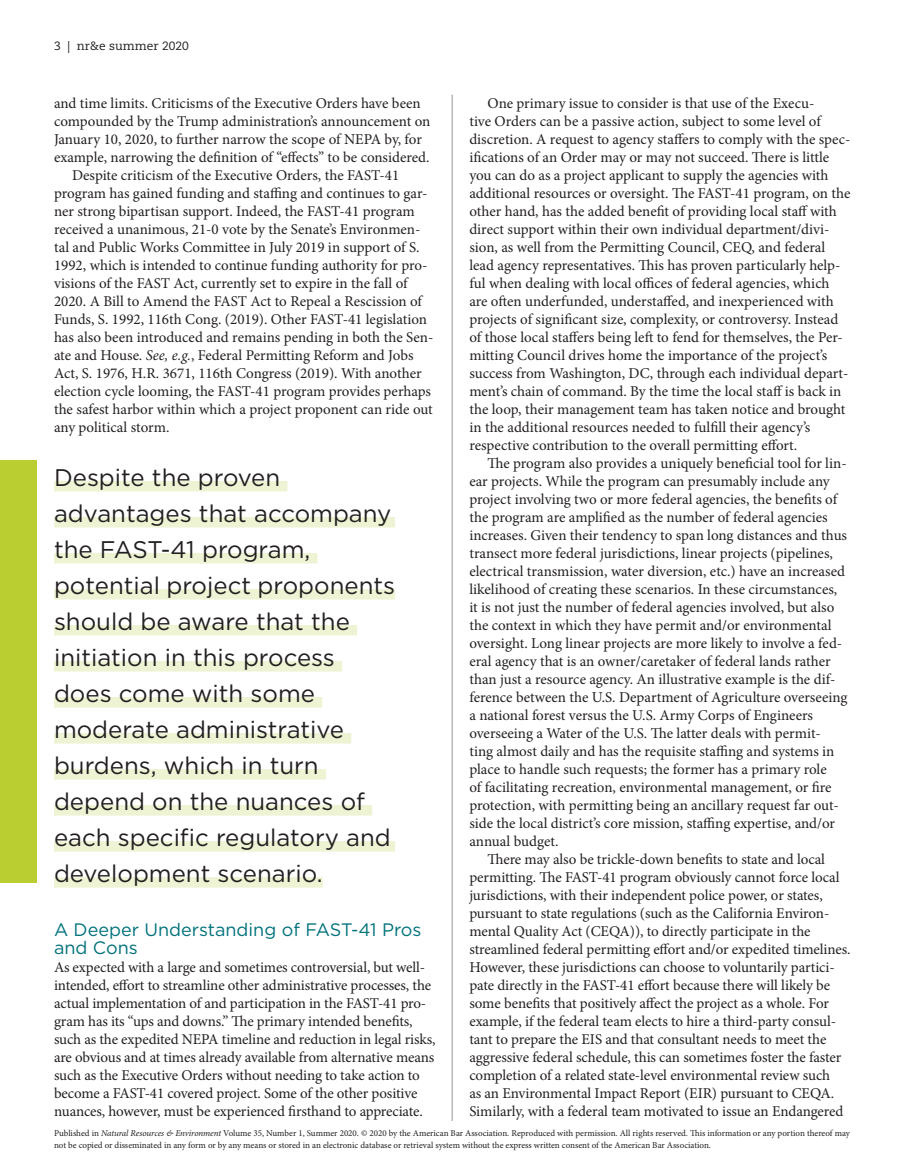
<style>
.page{position:relative;width:905px;height:1175px;background:#fff}
.page>*{position:absolute;margin:0;border:0;box-sizing:border-box;transform-origin:0 0}
.pull_quote_text_-_le{font:24px/36px "Gotham";color:#231f20}
.subhead1_sh1{font:18px/18px "Gotham";color:#00727c}
.body_pbody{font:15px/18px "Minion Pro";letter-spacing:-.005em;color:#231f20}
.body-first_pbody{font:15px/18px "Minion Pro";letter-spacing:-.01em;color:#231f20}
.t1{font:12px "Caecilia LT Std";color:#231f20}
.t2{font:9px/12px "Minion Pro";color:#231f20}
.s1{font-style:italic}
</style>
<div class="page">
<hr style="left:452px;top:94px;width:1px;height:1026px;background:#939598">
<div style="left:54px;top:481px;width:233px;height:10px;background:#eef3d4"></div>
<div style="left:54px;top:517px;width:341px;height:10px;background:#eef3d4"></div>
<div style="left:54px;top:553px;width:263px;height:10px;background:#eef3d4"></div>
<div style="left:54px;top:589px;width:341px;height:10px;background:#eef3d4"></div>
<div style="left:54px;top:625px;width:303px;height:10px;background:#eef3d4"></div>
<div style="left:54px;top:661px;width:288px;height:10px;background:#eef3d4"></div>
<div style="left:54px;top:697px;width:268px;height:10px;background:#eef3d4"></div>
<div style="left:54px;top:733px;width:297px;height:10px;background:#eef3d4"></div>
<div style="left:54px;top:769px;width:272px;height:10px;background:#eef3d4"></div>
<div style="left:54px;top:805px;width:318px;height:10px;background:#eef3d4"></div>
<div style="left:54px;top:841px;width:341px;height:10px;background:#eef3d4"></div>
<div style="left:54px;top:877px;width:269px;height:10px;background:#eef3d4"></div>
<div style="left:0;top:460px;width:36px;height:422px;background:#bace31"></div>
<p class="t1" style="left:54px;top:39px;width:136px">3 | nr&amp;e summer 2020</p>
<p class="body_pbody" style="left:54px;top:94px;width:378px">and time limits. Criticisms of the Executive Orders have been compounded by the Trump administration’s announcement on January 10, 2020, to further narrow the scope of NEPA by, for example, narrowing the definition of “effects” to be considered.</p>
<p class="body_pbody" style="left:54px;top:166px;width:381px;text-indent:18px">Despite criticism of the Executive Orders, the FAST-41 program has gained funding and staffing and continues to gar&shy;ner strong bipartisan support. Indeed, the FAST-41 program received a unanimous, 21-0 vote by the Senate’s Environmen&shy;tal and Public Works Committee in July 2019 in support of S.<br>1992, which is intended to continue funding authority for pro&shy;visions of the FAST Act, currently set to expire in the fall of 2020. A Bill to Amend the FAST Act to Repeal a Rescission of Funds, S. 1992, 116th Cong. (2019). Other FAST-41 legislation has also been introduced and remains pending in both the Sen&shy;ate and House. <span class="s1">See, e.g.</span>, Federal Permitting Reform and Jobs Act, S. 1976, H.R. 3671, 116th Congress (2019). With another election cycle looming, the FAST-41 program provides perhaps the safest harbor within which a project proponent can ride out any political storm.</p>
<p class="pull_quote_text_-_le" style="left:54px;top:459px;width:342px">Despite the proven advantages that accompany the FAST-41 program, potential project proponents should be aware that the initiation in this process does come with some moderate administrative burdens, which in turn depend on the nuances of each specific regulatory and development scenario.</p>
<p class="subhead1_sh1" style="left:54px;top:920px;width:369px">A Deeper Understanding of FAST-41 Pros and Cons</p>
<p class="body-first_pbody" style="left:54px;top:958px;width:383px">As expected with a large and sometimes controversial, but well&shy;intended, effort to streamline other administrative processes, the actual implementation of and participation in the FAST-41 pro&shy;gram has its “ups and downs.” The primary intended benefits, such as the expedited NEPA timeline and reduction in legal risks, are obvious and at times already available from alternative means such as the Executive Orders without needing to take action to become a FAST-41 covered project. Some of the other positive nuances, however, must be experienced firsthand to appreciate.</p>
<p class="body_pbody" style="left:469px;top:94px;width:382px;text-indent:18px">One primary issue to consider is that use of the Execu-<br>tive Orders can be a passive action, subject to some level of discretion. A request to agency staffers to comply with the spec&shy;ifications of an Order may or may not succeed. There is little you can do as a project applicant to supply the agencies with additional resources or oversight. The FAST-41 program, on the other hand, has the added benefit of providing local staff with direct support within their own individual department/divi&shy;sion, as well from the Permitting Council, CEQ, and federal lead agency representatives. This has proven particularly help&shy;ful when dealing with local offices of federal agencies, which are often underfunded, understaffed, and inexperienced with projects of significant size, complexity, or controversy. Instead of those local staffers being left to fend for themselves, the Per&shy;mitting Council drives home the importance of the project’s success from Washington, DC, through each individual depart&shy;ment’s chain of command. By the time the local staff is back in the loop, their management team has taken notice and brought in the additional resources needed to fulfill their agency’s respective contribution to the overall permitting effort.</p>
<p class="body_pbody" style="left:469px;top:454px;width:379px;text-indent:18px">The program also provides a uniquely beneficial tool for lin&shy;ear projects. While the program can presumably include any project involving two or more federal agencies, the benefits of the program are amplified as the number of federal agencies increases. Given their tendency to span long distances and thus transect more federal jurisdictions, linear projects (pipelines, electrical transmission, water diversion, etc.) have an increased likelihood of creating these scenarios. In these circumstances, it is not just the number of federal agencies involved, but also the context in which they have permit and/or environmental oversight. Long linear projects are more likely to involve a fed&shy;eral agency that is an owner/caretaker of federal lands rather than just a resource agency. An illustrative example is the dif&shy;ference between the U.S. Department of Agriculture overseeing a national forest versus the U.S. Army Corps of Engineers overseeing a Water of the U.S. The latter deals with permit&shy;ting almost daily and has the requisite staffing and systems in place to handle such requests; the former has a primary role<br>of facilitating recreation, environmental management, or fire protection, with permitting being an ancillary request far out&shy;side the local district’s core mission, staffing expertise, and/or annual budget.</p>
<p class="body_pbody" style="left:469px;top:850px;width:383px;text-indent:18px">There may also be trickle-down benefits to state and local permitting. The FAST-41 program obviously cannot force local jurisdictions, with their independent police power, or states, pursuant to state regulations (such as the California Environ&shy;mental Quality Act (CEQA)), to directly participate in the streamlined federal permitting effort and/or expedited timelines.<br>However, these jurisdictions can choose to voluntarily partici&shy;pate directly in the FAST-41 effort because there will likely be some benefits that positively affect the project as a whole. For example, if the federal team elects to hire a third-party consul&shy;tant to prepare the EIS and that consultant needs to meet the aggressive federal schedule, this can sometimes foster the faster completion of a related state-level environmental review such<br>as an Environmental Impact Report (EIR) pursuant to CEQA.<br>Similarly, with a federal team motivated to issue an Endangered</p>
<p class="t2" style="left:54px;top:1127px;width:797px">Published in <span class="s1">Natural Resources &amp; Environment</span> Volume 35, Number 1, Summer 2020. © 2020 by the American Bar Association. Reproduced with permission. All rights reserved. This information or any portion thereof may not be copied or disseminated in any form or by any means or stored in an electronic database or retrieval system without the express written consent of the American Bar Association.</p>
</div>
